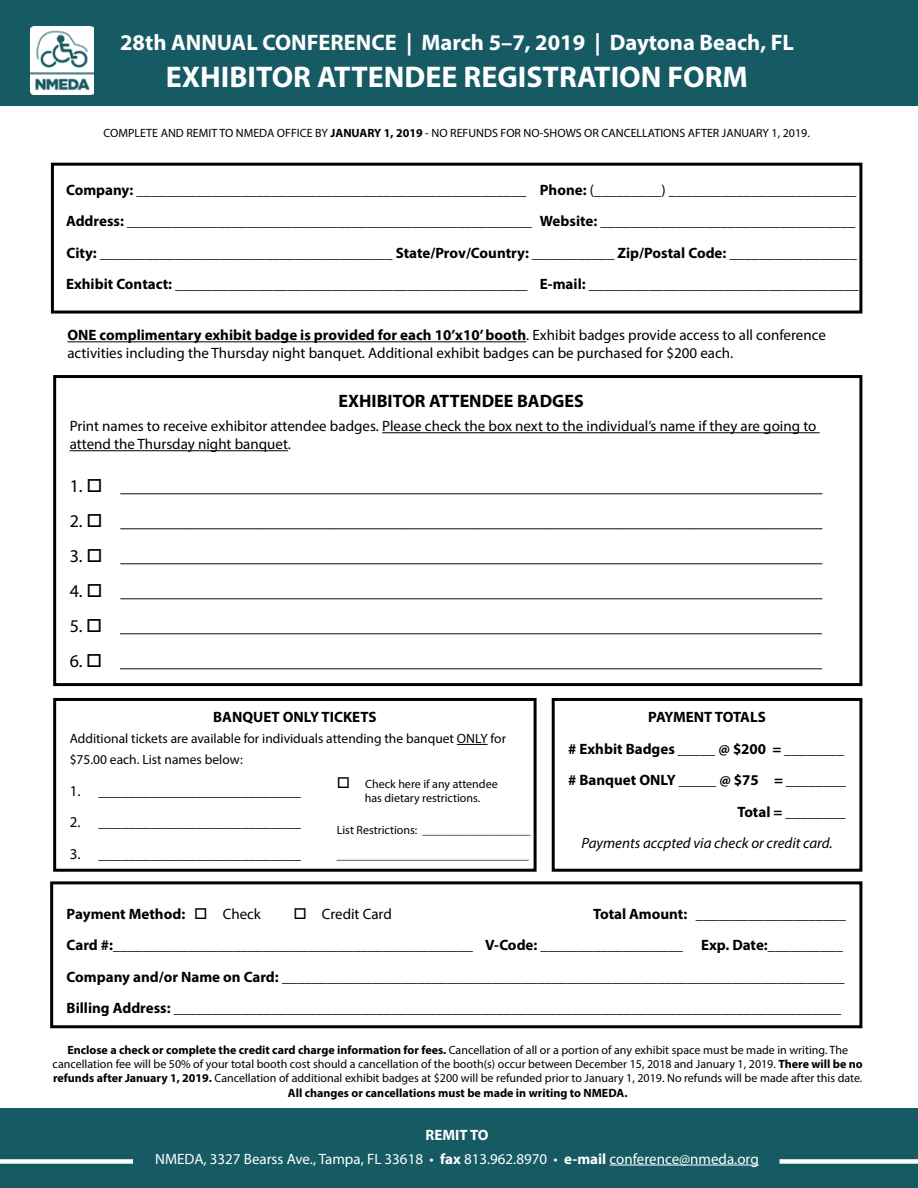
<style>
.page{position:relative;width:918px;height:1188px;background:#fff}
.page>*{position:absolute;margin:0;border:0;box-sizing:border-box;transform-origin:0 0}
.t1{font:700 30px "Myriad Pro";color:#fff}
.t2{font:700 22.5px "Myriad Pro";color:#fff}
.t3{font:700 18px "Myriad Pro";color:#000}
.t4{font:15px/31.5px "Myriad Pro";color:#000}
.t5{font:700 15px "Myriad Pro";color:#000}
.t6{font:15px "Myriad Pro";color:#fff}
.t7{font:italic 15px "Myriad Pro";color:#000}
.t8{font:700 15px "Myriad Pro";letter-spacing:-.02em;color:#000}
.t9{font:700 15px "Myriad Pro";color:#fff}
.t10{font:13.5px/21px "Myriad Pro";color:#000}
.t11{font:12px/14.4px "Myriad Pro";color:#000}
.s1{font-weight:700}
.s2{font-weight:400}
</style>
<div class="page">
<div style="left:51px;top:163px;width:811px;height:151px;border:3px solid #000"></div>
<hr style="left:382px;top:432px;width:438px;height:1px;background:#000">
<hr style="left:70px;top:450px;width:218px;height:1px;background:#000">
<div style="left:53px;top:375px;width:809px;height:311px;border:3px solid #000"></div>
<div style="left:0;top:1109px;width:918px;height:79px;background:#165a63"></div>
<hr style="left:610px;top:1165px;width:149px;height:1px;background:#fff">
<div style="left:0;top:1159px;width:133px;height:5px;background:#fff"></div>
<div style="left:779px;top:1159px;width:139px;height:5px;background:#fff"></div>
<div style="left:50px;top:881px;width:812px;height:147px;border:3px solid #000"></div>
<div style="left:0;top:0;width:918px;height:105px;background:#165a63"></div>
<hr style="left:67px;top:341px;width:459px;height:1px;background:#000">
<hr style="left:457px;top:744px;width:31px;height:1px;background:#000">
<div style="left:53px;top:698px;width:484px;height:174px;border:3px solid #000"></div>
<img style="left:30px;top:26px;width:64px;height:68px">
<div style="left:552px;top:698px;width:310px;height:174px;border:3px solid #000"></div>
<h2 class="t2" style="left:120px;top:28px;width:676px">28th ANNUAL CONFERENCE | March 5–7, 2019 | Daytona Beach, FL</h2>
<h1 class="t1" style="left:166px;top:58px;width:584px">EXHIBITOR ATTENDEE REGISTRATION FORM</h1>
<p class="t11" style="left:104px;top:126px;width:708px">COMPLETE AND REMIT TO NMEDA OFFICE BY <span class="s1">JANUARY 1, 2019</span> - NO REFUNDS FOR NO-SHOWS OR CANCELLATIONS AFTER JANUARY 1, 2019.</p>
<p class="t4" style="left:66px;top:174px;width:794px"><span class="s1">Company:</span> ____________________________________________________ <span class="s1">Phone:</span> (_________) _________________________ <span class="s1">Address:</span> ______________________________________________________ <span class="s1">Website:</span> __________________________________ <span class="s1">City:</span> _______________________________________ <span class="s1">State/Prov/Country: ___________ Zip/Postal Code: _________________ Exhibit Contact: _______________________________________________ E-mail: ____________________________________</span></p>
<p class="t4" style="left:67px;top:326px;width:760px;line-height:18px"><span class="s1">ONE complimentary exhibit badge is provided for each 10’x10’ booth</span>. Exhibit badges provide access to all conference activities including the Thursday night banquet. Additional exhibit badges can be purchased for $200 each.</p>
<p class="t3" style="left:339px;top:389px;width:247px">EXHIBITOR ATTENDEE BADGES</p>
<p class="t4" style="left:70px;top:417px;width:748px;line-height:18px">Print names to receive exhibitor attendee badges. Please check the box next to the individual’s name if they are going to attend the Thursday night banquet.</p>
<p class="t3" style="left:70px;top:474px;width:754px"><span class="s2">1.</span> □ ______________________________________________________________________________</p>
<p class="t3" style="left:70px;top:509px;width:754px"><span class="s2">2.</span> □ ______________________________________________________________________________</p>
<p class="t3" style="left:70px;top:544px;width:754px"><span class="s2">3.</span> □ ______________________________________________________________________________</p>
<p class="t3" style="left:70px;top:579px;width:754px"><span class="s2">4.</span> □ ______________________________________________________________________________</p>
<p class="t3" style="left:70px;top:614px;width:754px"><span class="s2">5.</span> □ ______________________________________________________________________________</p>
<p class="t3" style="left:70px;top:649px;width:754px"><span class="s2">6.</span> □ ______________________________________________________________________________</p>
<p class="t5" style="left:213px;top:707px;width:165px">BANQUET ONLY TICKETS</p>
<p class="t10" style="left:70px;top:728px;width:438px">Additional tickets are available for individuals attending the banquet ONLY for $75.00 each. List names below:</p>
<p class="t5" style="left:70px;top:781px;width:233px"><span class="s2">1.</span> ___________________________</p>
<p class="t5" style="left:70px;top:812px;width:233px"><span class="s2">2.</span> ___________________________</p>
<p class="t5" style="left:70px;top:844px;width:233px"><span class="s2">3.</span> ___________________________</p>
<p class="t11" style="left:365px;top:776px;width:135px;text-indent:-28px">□ Check here if any attendee has dietary restrictions.</p>
<p class="t11" style="left:337px;top:817px;width:195px;line-height:24.8px">List Restrictions: __________________ ________________________________</p>
<p class="t8" style="left:648px;top:707px;width:119px">PAYMENT TOTALS</p>
<p class="t5" style="left:568px;top:739px;width:278px"># Exhbit Badges _____ @ $200 = ________</p>
<p class="t5" style="left:568px;top:770px;width:279px"># Banquet ONLY _____ @ $75 = ________</p>
<p class="t5" style="left:737px;top:802px;width:110px">Total = ________</p>
<p class="t7" style="left:581px;top:834px;width:253px">Payments accpted via check or credit card.</p>
<p class="t5" style="left:67px;top:904px;width:196px">Payment Method: □ <span class="s2">Check</span></p>
<p class="t4" style="left:293px;top:898px;width:100px">□ Credit Card</p>
<p class="t4" style="left:67px;top:898px;width:781px;text-indent:527px"><span class="s1">Total Amount:</span> ____________________ <span class="s1">Card #:</span>________________________________________________ <span class="s1">V-Code:</span> ___________________ <span class="s1">Exp. Date:</span>__________ <span class="s1">Company and/or Name on Card:</span> ___________________________________________________________________________ <span class="s1">Billing Address:</span> _________________________________________________________________________________________</p>
<p class="t11" style="left:53px;top:1042px;width:812px;text-align:center"><span class="s1">Enclose a check or complete the credit card charge information for fees.</span> Cancellation of all or a portion of any exhibit space must be made in writing. The cancellation fee will be 50% of your total booth cost should a cancellation of the booth(s) occur between December 15, 2018 and January 1, 2019. <span class="s1">There will be no refunds after January 1, 2019.</span> Cancellation of additional exhibit badges at $200 will be refunded prior to January 1, 2019. No refunds will be made after this date.<br><span class="s1">All changes or cancellations must be made in writing to NMEDA.</span></p>
<p class="t9" style="left:426px;top:1125px;width:65px">REMIT TO</p>
<p class="t6" style="left:155px;top:1149px;width:605px">NMEDA, 3327 Bearss Ave., Tampa, FL 33618 • <span class="s1">fax</span> 813.962.8970 • <span class="s1">e-mail</span> conference@nmeda.org</p>
</div>
